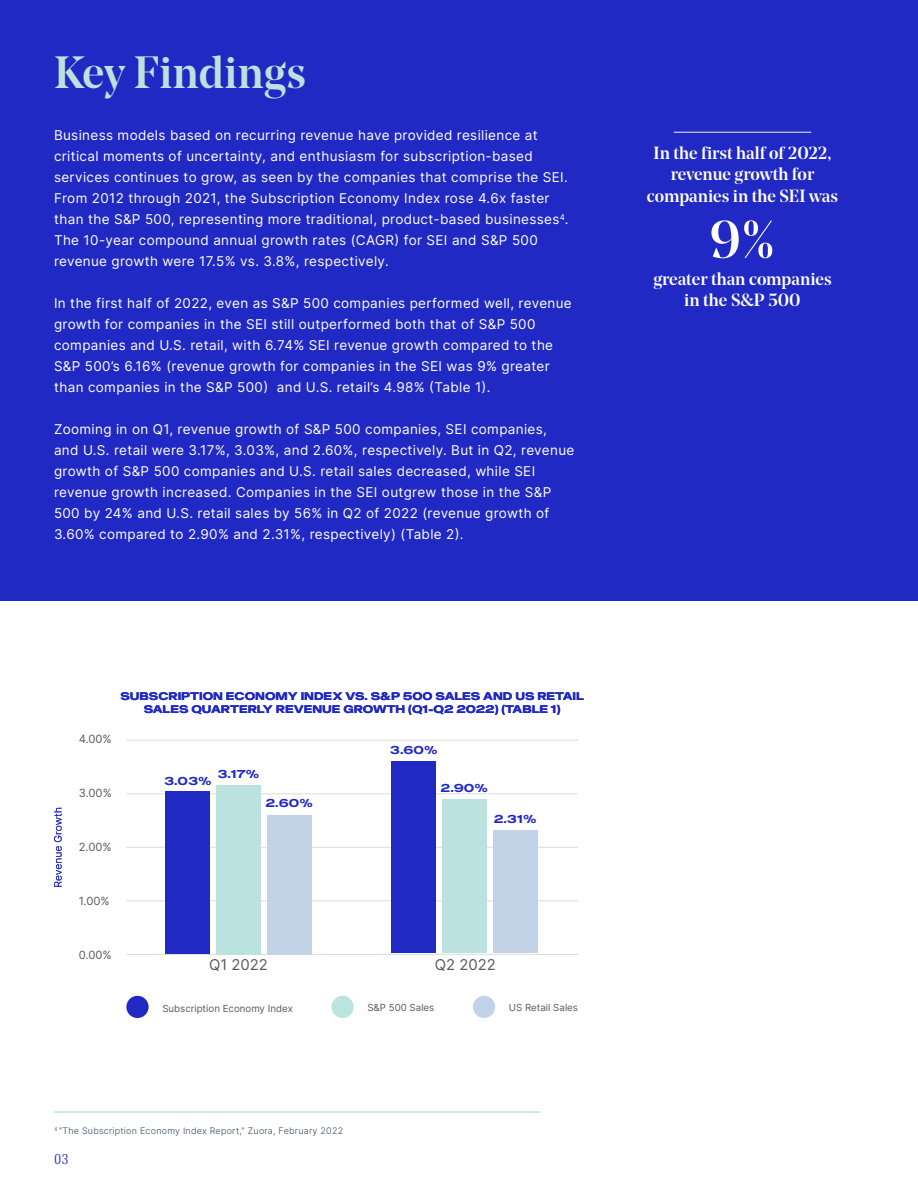
<style>
.page{position:relative;width:918px;height:1188px;background:#fff}
.page>*{position:absolute;margin:0;border:0;box-sizing:border-box;transform-origin:0 0}
.Stat{font:500 52.5px "Noe Display";color:#fff}
.t1{font:500 45px "Noe Display";color:#bbe2de}
.Paragraph{font:500 17.55px/21px "Noe Display";color:#fff;text-align:center}
.t2{font:15px "Inter";color:#595a5a}
.Paragraph-2{font:13.5px/21px "Inter";letter-spacing:.025em;color:#fff}
.t3{font:13.5px "Antarctica Beta X Cn Lt Contrast";color:#2129c4}
.t4{font:11.25px "Inter";color:#595a5a}
.t5{font:10.95px "Antarctica Beta VAR";letter-spacing:-.005em;color:#2129c4;scale:.95 1}
.t6{font:10.5px/12.6px "Antarctica Beta VAR";letter-spacing:-.005em;color:#2129c4;text-align:center;scale:.95 1}
.t7{font:9.75px "Inter";color:#595a5a}
.t8{font:9px "Inter";letter-spacing:.025em;color:#354a5d}
</style>
<div class="page">
<div style="left:0;top:0;width:918px;height:600px;background:#2129c4"></div>
<hr style="left:54px;top:1111px;width:486px;height:2px;background:#bbe2de">
<hr style="left:674px;top:132px;width:137px;height:1px;background:#f3f3f3">
<hr style="left:126px;top:954px;width:452px;height:1px;background:#dcdddd">
<hr style="left:126px;top:901px;width:452px;height:1px;background:#dcdddd">
<hr style="left:126px;top:847px;width:452px;height:1px;background:#dcdddd">
<hr style="left:126px;top:794px;width:452px;height:1px;background:#dcdddd">
<hr style="left:126px;top:740px;width:452px;height:1px;background:#dcdddd">
<div style="left:165px;top:791px;width:45px;height:163px;background:#2129c4"></div>
<div style="left:216px;top:785px;width:45px;height:169px;background:#bbe2de"></div>
<div style="left:267px;top:815px;width:45px;height:139px;background:#c2d2e7"></div>
<div style="left:126px;top:996px;width:23px;height:22px;background:#2129c4;border-radius:50%"></div>
<div style="left:331px;top:996px;width:23px;height:22px;background:#bbe4df;border-radius:50%"></div>
<div style="left:391px;top:762px;width:45px;height:191px;background:#2129c4"></div>
<div style="left:442px;top:799px;width:45px;height:154px;background:#bbe2de"></div>
<div style="left:493px;top:830px;width:45px;height:123px;background:#c2d2e7"></div>
<div style="left:473px;top:996px;width:22px;height:22px;background:#c2d2e7;border-radius:50%"></div>
<svg style="left:54px;top:808px;width:8px;height:79px"></svg>
<h1 class="t1" style="left:54px;top:44px;width:253px">Key Findings</h1>
<p class="Paragraph-2" style="left:54px;top:125px;width:516px">Business models based on recurring revenue have provided resilience at critical moments of uncertainty, and enthusiasm for subscription-based services continues to grow, as seen by the companies that comprise the SEI.<br>From 2012 through 2021, the Subscription Economy Index rose 4.6x faster than the S&amp;P 500, representing more traditional, product-based businesses<sup>4</sup>.<br>The 10-year compound annual growth rates (CAGR) for SEI and S&amp;P 500 revenue growth were 17.5% vs. 3.8%, respectively.</p>
<p class="Paragraph-2" style="left:54px;top:293px;width:519px">In the first half of 2022, even as S&amp;P 500 companies performed well, revenue growth for companies in the SEI still outperformed both that of S&amp;P 500 companies and U.S. retail, with 6.74% SEI revenue growth compared to the S&amp;P 500’s 6.16% (revenue growth for companies in the SEI was 9% greater than companies in the S&amp;P 500) and U.S. retail’s 4.98% (Table 1).</p>
<p class="Paragraph-2" style="left:54px;top:419px;width:522px">Zooming in on Q1, revenue growth of S&amp;P 500 companies, SEI companies, and U.S. retail were 3.17%, 3.03%, and 2.60%, respectively. But in Q2, revenue growth of S&amp;P 500 companies and U.S. retail sales decreased, while SEI revenue growth increased. Companies in the SEI outgrew those in the S&amp;P 500 by 24% and U.S. retail sales by 56% in Q2 of 2022 (revenue growth of 3.60% compared to 2.90% and 2.31%, respectively) (Table 2).</p>
<p class="t4" style="left:79px;top:730px;width:35px">4.00%</p>
<p class="t4" style="left:79px;top:785px;width:35px">3.00%</p>
<p class="t4" style="left:79px;top:839px;width:34px">2.00%</p>
<p class="t6" style="left:120px;top:690px;width:489px">SUBSCRIPTION ECONOMY INDEX VS. S&amp;P 500 SALES AND US RETAIL<br>SALES QUARTERLY REVENUE GROWTH (Q1-Q2 2022) (TABLE 1)</p>
<p class="t5" style="left:217px;top:767px;width:46px">3.17%</p>
<p class="t5" style="left:164px;top:773px;width:52px">3.03%</p>
<p class="t5" style="left:266px;top:796px;width:51px">2.60%</p>
<p class="t5" style="left:390px;top:743px;width:52px">3.60%</p>
<p class="t5" style="left:441px;top:781px;width:51px">2.90%</p>
<p class="t5" style="left:494px;top:811px;width:47px">2.31%</p>
<p class="t4" style="left:79px;top:892px;width:32px">1.00%</p>
<p class="t4" style="left:79px;top:946px;width:34px">0.00%</p>
<p class="t2" style="left:209px;top:954px;width:60px">Q1 2022</p>
<p class="t7" style="left:162px;top:1001px;width:132px">Subscription Economy Index</p>
<p class="t7" style="left:367px;top:1001px;width:68px">S&amp;P 500 Sales</p>
<p class="t2" style="left:435px;top:954px;width:63px">Q2 2022</p>
<p class="t7" style="left:509px;top:1001px;width:71px">US Retail Sales</p>
<p class="t8" style="left:54px;top:1124px;width:291px"><sup>4</sup> “The Subscription Economy Index Report,” Zuora, February 2022</p>
<p class="t3" style="left:54px;top:1151px;width:16px">03</p>
<p class="Paragraph" style="left:647px;top:143px;width:193px">In the first half of 2022, revenue growth for companies in the SEI was</p>
<p class="Stat" style="left:709px;top:206px;width:68px">9%</p>
<p class="Paragraph" style="left:653px;top:268px;width:180px">greater than companies in the S&amp;P 500</p>
</div>
